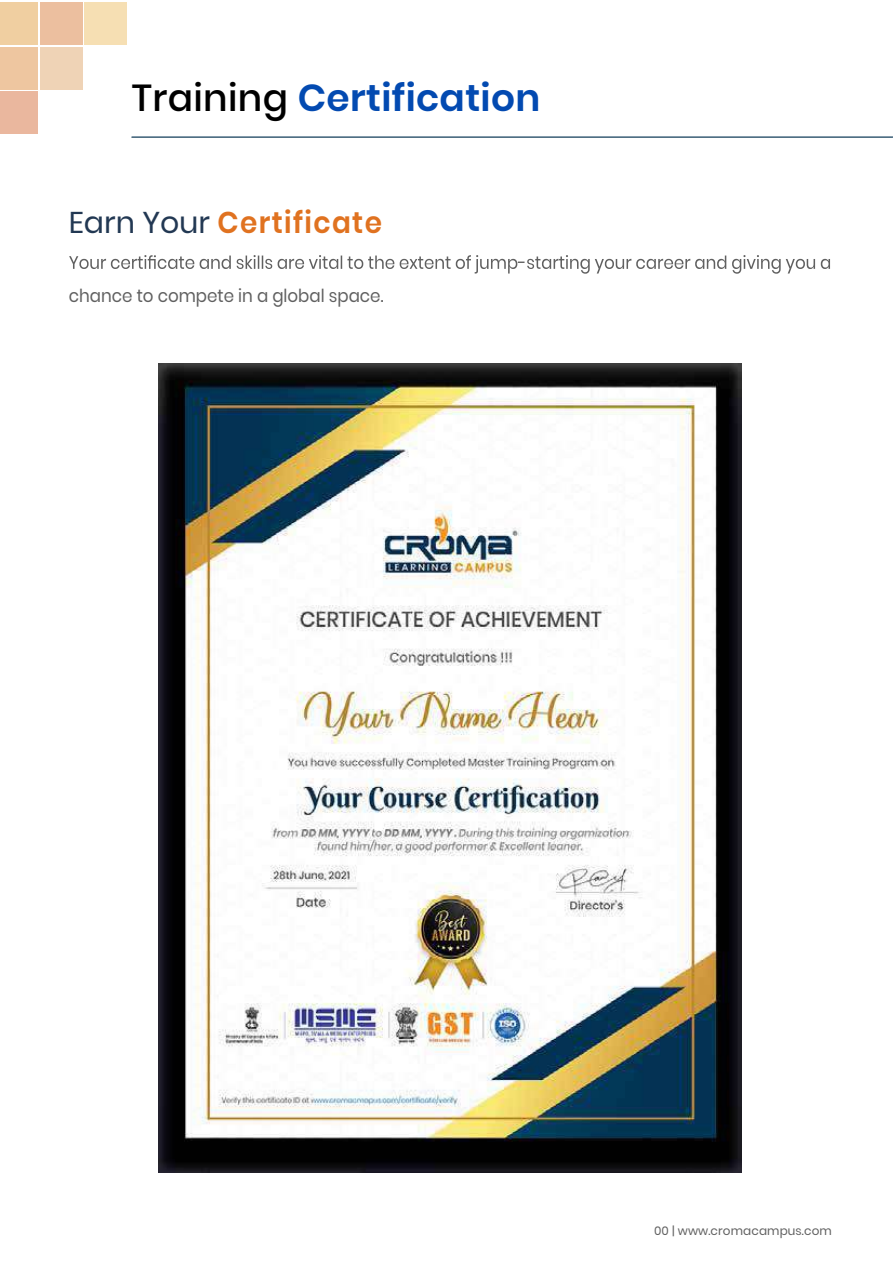
<style>
.page{position:relative;width:893px;height:1263px;background:#fff}
.page>*{position:absolute;margin:0;border:0;box-sizing:border-box;transform-origin:0 0}
.t1{font:600 37.5px "Poppins";letter-spacing:.01em;color:#034ab1}
.t2{font:600 30px "Poppins";letter-spacing:.05em;color:#e07220;scale:.93 1}
.t3{font:18px "Poppins";color:#606060;scale:.93 1}
.t4{font:12px "Poppins";letter-spacing:.01em;color:#606060}
.s1{font-weight:500;color:#000}
.s2{font-weight:400;color:#223853}
</style>
<div class="page">
<svg style="left:69px;top:255px;width:761px;height:19px"></svg>
<img style="left:159px;top:363px;width:582px;height:809px">
<div style="left:0;top:91px;width:38px;height:43px;background:#eab79e"></div>
<div style="left:0;top:47px;width:38px;height:43px;background:#eec6a0"></div>
<div style="left:0;top:2px;width:38px;height:43px;background:#f0cfa1"></div>
<div style="left:40px;top:47px;width:42px;height:43px;background:#efd3b6"></div>
<div style="left:40px;top:2px;width:42px;height:43px;background:#ecbf9f"></div>
<div style="left:84px;top:2px;width:43px;height:43px;background:#f6dfb3"></div>
<hr style="left:132px;top:136px;width:761px;height:2px;background:#053554">
<h1 class="t1" style="left:132px;top:76px;width:410px"><span class="s1">Training</span> Certification</h1>
<h2 class="t2" style="left:69px;top:205px;width:338px"><span class="s2">Earn Your</span> Certificate</h2>
<p class="t3" style="left:69px;top:285px;width:340px">chance to compete in a global space.</p>
<p class="t4" style="left:654px;top:1224px;width:179px">00 | www.cromacampus.com</p>
</div>
